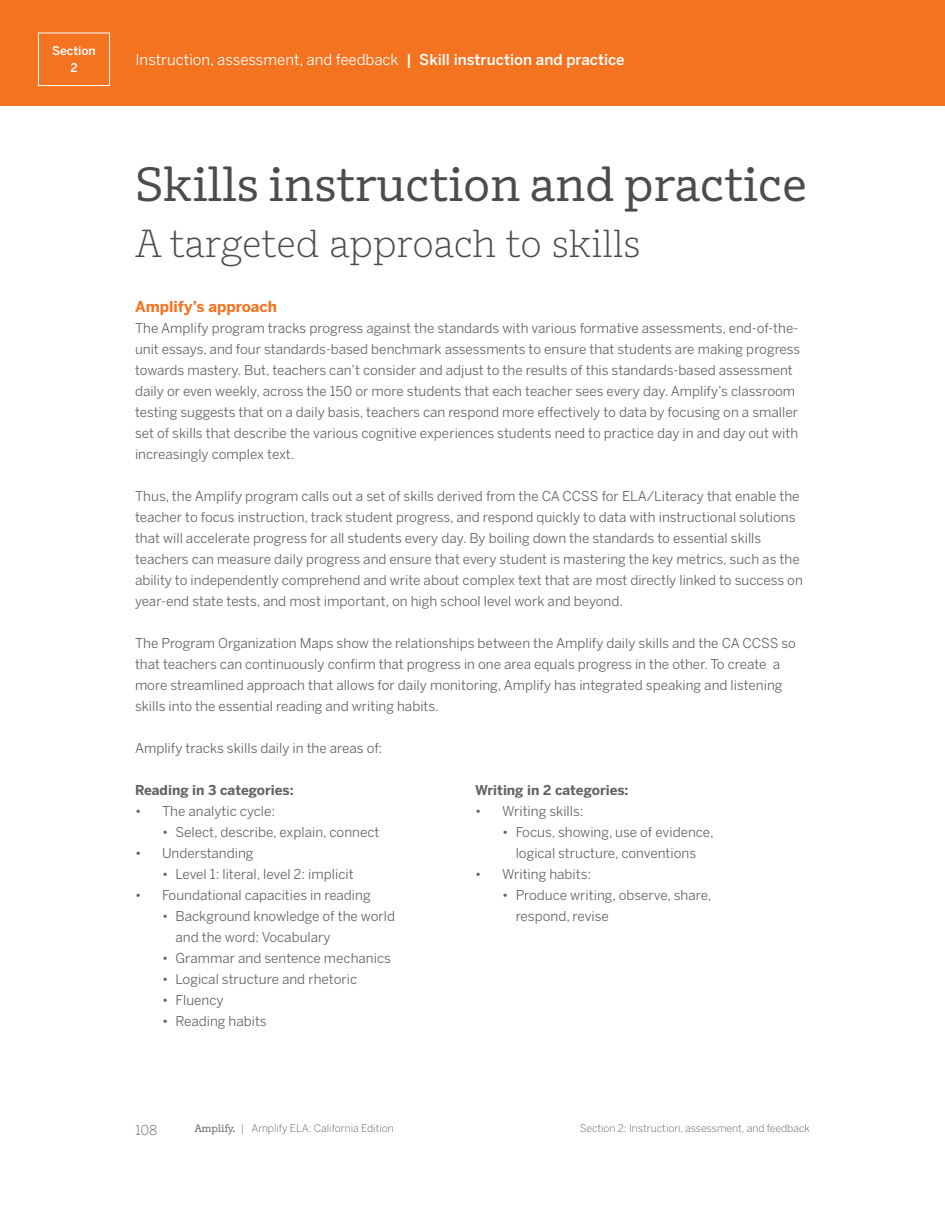
<style>
.page{position:relative;width:945px;height:1215px;background:#fff}
.page>*{position:absolute;margin:0;border:0;box-sizing:border-box;transform-origin:0 0}
.t1{font:48px "Amplify";color:#4b4c4d}
.t2{font:300 39px "Amplify";color:#4b4c4d}
.t3{font:15px "Benton Sans";color:#fff}
.t4{font:700 15px "Benton Sans";color:#f47321}
.t5{font:13.5px/21px "Benton Sans";color:#636366}
.t6{font:700 13.5px "Benton Sans";color:#636366}
.t7{font:300 13.5px "Benton Sans";color:#636366}
.t8{font:500 12px/16.5px "Benton Sans";color:#fff;text-align:center}
.t9{font:300 10.5px "Benton Sans";color:#636366}
.s1{font-weight:500}
.s2{font-family:"Amplify";font-weight:400}
</style>
<div class="page">
<div style="left:0;top:0;width:932px;height:105px;background:#f47321"></div>
<div style="left:932px;top:0;width:13px;height:105px;background:#f47321"></div>
<div style="left:38px;top:33px;width:72px;height:53px;border:1px solid #fff"></div>
<p class="t8" style="left:52px;top:43px;width:45px">Section<br>2</p>
<p class="t3" style="left:135px;top:51px;width:491px">Instruction, assessment, and feedback <span class="s1">| Skill instruction and practice</span></p>
<h1 class="t1" style="left:135px;top:155px;width:674px">Skills instruction and practice</h1>
<h2 class="t2" style="left:135px;top:220px;width:507px">A targeted approach to skills</h2>
<p class="t4" style="left:135px;top:298px;width:144px">Amplify’s approach</p>
<p class="t5" style="left:135px;top:318px;width:667px">The Amplify program tracks progress against the standards with various formative assessments, end-of-the&shy;unit essays, and four standards-based benchmark assessments to ensure that students are making progress towards mastery. But, teachers can’t consider and adjust to the results of this standards-based assessment daily or even weekly, across the 150 or more students that each teacher sees every day. Amplify’s classroom testing suggests that on a daily basis, teachers can respond more effectively to data by focusing on a smaller set of skills that describe the various cognitive experiences students need to practice day in and day out with increasingly complex text.</p>
<p class="t5" style="left:135px;top:486px;width:669px">Thus, the Amplify program calls out a set of skills derived from the CA CCSS for ELA/Literacy that enable the teacher to focus instruction, track student progress, and respond quickly to data with instructional solutions that will accelerate progress for all students every day. By boiling down the standards to essential skills teachers can measure daily progress and ensure that every student is mastering the key metrics, such as the ability to independently comprehend and write about complex text that are most directly linked to success on year-end state tests, and most important, on high school level work and beyond.</p>
<p class="t5" style="left:135px;top:633px;width:663px">The Program Organization Maps show the relationships between the Amplify daily skills and the CA CCSS so that teachers can continuously confirm that progress in one area equals progress in the other. To create a more streamlined approach that allows for daily monitoring, Amplify has integrated speaking and listening skills into the essential reading and writing habits.</p>
<p class="t5" style="left:135px;top:738px;width:249px">Amplify tracks skills daily in the areas of:</p>
<p class="t6" style="left:135px;top:782px;width:160px">Reading in 3 categories:</p>
<p class="t5" style="left:135px;top:801px;width:142px">• The analytic cycle:</p>
<p class="t5" style="left:162px;top:822px;width:219px">• Select, describe, explain, connect</p>
<p class="t5" style="left:135px;top:843px;width:120px">• Understanding</p>
<p class="t5" style="left:162px;top:864px;width:193px">• Level 1: literal, level 2: implicit</p>
<p class="t5" style="left:135px;top:885px;width:237px">• Foundational capacities in reading</p>
<p class="t5" style="left:176px;top:906px;width:221px;text-indent:-14px">• Background knowledge of the world and the word: Vocabulary</p>
<p class="t5" style="left:162px;top:948px;width:230px">• Grammar and sentence mechanics</p>
<p class="t5" style="left:162px;top:969px;width:197px">• Logical structure and rhetoric</p>
<p class="t5" style="left:162px;top:990px;width:63px">• Fluency</p>
<p class="t5" style="left:162px;top:1011px;width:106px">• Reading habits</p>
<p class="t6" style="left:475px;top:782px;width:155px">Writing in 2 categories:</p>
<p class="t5" style="left:475px;top:801px;width:110px">• Writing skills:</p>
<p class="t5" style="left:502px;top:822px;width:213px;text-align:center">• Focus, showing, use of evidence, logical structure, conventions</p>
<p class="t5" style="left:475px;top:864px;width:117px">• Writing habits:</p>
<p class="t5" style="left:516px;top:885px;width:197px;text-indent:-14px">• Produce writing, observe, share, respond, revise</p>
<p class="t7" style="left:135px;top:1122px;width:24px">108</p>
<p class="t9" style="left:195px;top:1122px;width:201px"><span class="s2">¬.</span> | Amplify ELA: California Edition</p>
<p class="t9" style="left:580px;top:1122px;width:232px">Section 2: Instruction, assessment, and feedback</p>
</div>
